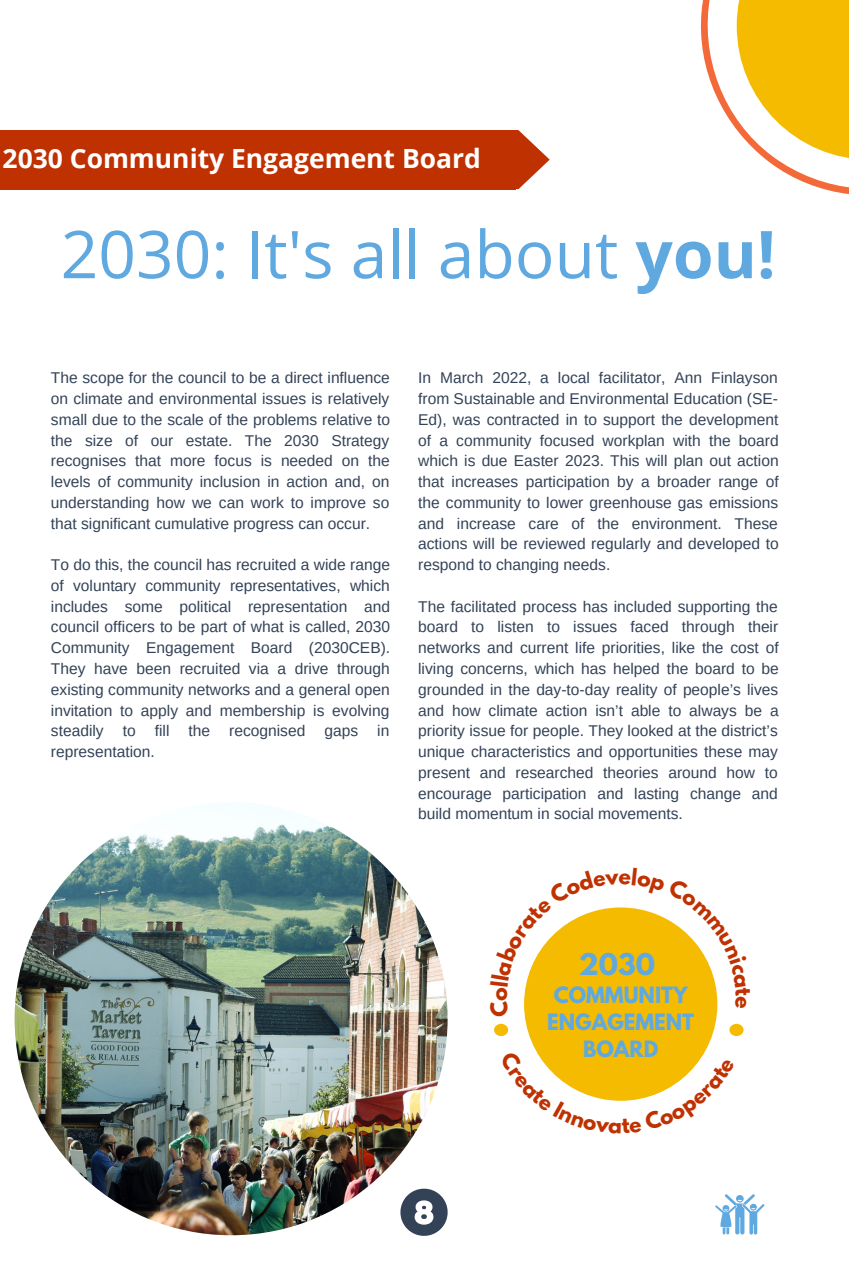
<style>
.page{position:relative;width:849px;height:1276px;background:#fff}
.page>*{position:absolute;margin:0;border:0;box-sizing:border-box;transform-origin:0 0}
.t1{font:66px "Open Sans";color:#5fa9e0}
.t2{font:700 26.4px "Open Sans";color:#fff}
.t3{font:700 26.4px "League Spartan";color:#5fa9e0}
.t4{font:700 19.8px/26.4px "League Spartan";color:#5fa9e0;text-align:center}
.t5{font:15.6px/20.7px "Arimo";color:#334257;text-align:justify}
.s1{font-weight:700}
</style>
<div class="page">
<svg style="left:516px;top:130px;width:34px;height:59px"></svg>
<div style="left:0;top:130px;width:516px;height:59px;background:#bf3100"></div>
<svg style="left:700px;top:0;width:149px;height:194px"></svg>
<img style="left:15px;top:802px;width:433px;height:433px;border-radius:50%">
<svg style="left:715px;top:1194px;width:49px;height:40px"></svg>
<svg style="left:400px;top:1188px;width:48px;height:48px"></svg>
<div style="left:524px;top:907px;width:193px;height:194px;background:#f5bb00;border-radius:50%"></div>
<div style="left:494px;top:1024px;width:14px;height:12px;background:#f5bb00;border-radius:50%"></div>
<div style="left:729px;top:1024px;width:14px;height:12px;background:#f5bb00;border-radius:50%"></div>
<svg style="left:535px;top:1050px;width:171px;height:51px"></svg>
<svg style="left:524px;top:907px;width:194px;height:110px"></svg>
<h2 class="t2" style="left:3px;top:140px;width:480px">2030 Community Engagement Board</h2>
<h1 class="t1" style="left:61px;top:208px;width:717px">2030: It's all about <span class="s1">you!</span></h1>
<p class="t5" style="left:51px;top:367px;width:341px">The scope for the council to be a direct influence on climate and environmental issues is relatively small due to the scale of the problems relative to the size of our estate. The 2030 Strategy recognises that more focus is needed on the levels of community inclusion in action and, on understanding how we can work to improve so that significant cumulative progress can occur.</p>
<p class="t5" style="left:51px;top:554px;width:341px">To do this, the council has recruited a wide range of voluntary community representatives, which includes some political representation and council officers to be part of what is called, 2030<br>Community Engagement Board (2030CEB).<br>They have been recruited via a drive through existing community networks and a general open invitation to apply and membership is evolving steadily to fill the recognised gaps in representation.</p>
<p class="t5" style="left:418px;top:367px;width:362px">In March 2022, a local facilitator, Ann Finlayson from Sustainable and Environmental Education (SE-Ed), was contracted in to support the development of a community focused workplan with the board which is due Easter 2023. This will plan out action that increases participation by a broader range of the community to lower greenhouse gas emissions and increase care of the environment. These actions will be reviewed regularly and developed to respond to changing needs.</p>
<p class="t5" style="left:418px;top:596px;width:362px">The facilitated process has included supporting the board to listen to issues faced through their networks and current life priorities, like the cost of living concerns, which has helped the board to be grounded in the day-to-day reality of people’s lives and how climate action isn’t able to always be a priority issue for people. They looked at the district’s unique characteristics and opportunities these may present and researched theories around how to encourage participation and lasting change and build momentum in social movements.</p>
<h2 class="t3" style="left:579px;top:951px;width:78px">2030</h2>
<p class="t4" style="left:547px;top:985px;width:148px">COMMUNITY<br>ENGAGEMENT<br>BOARD</p>
</div>
